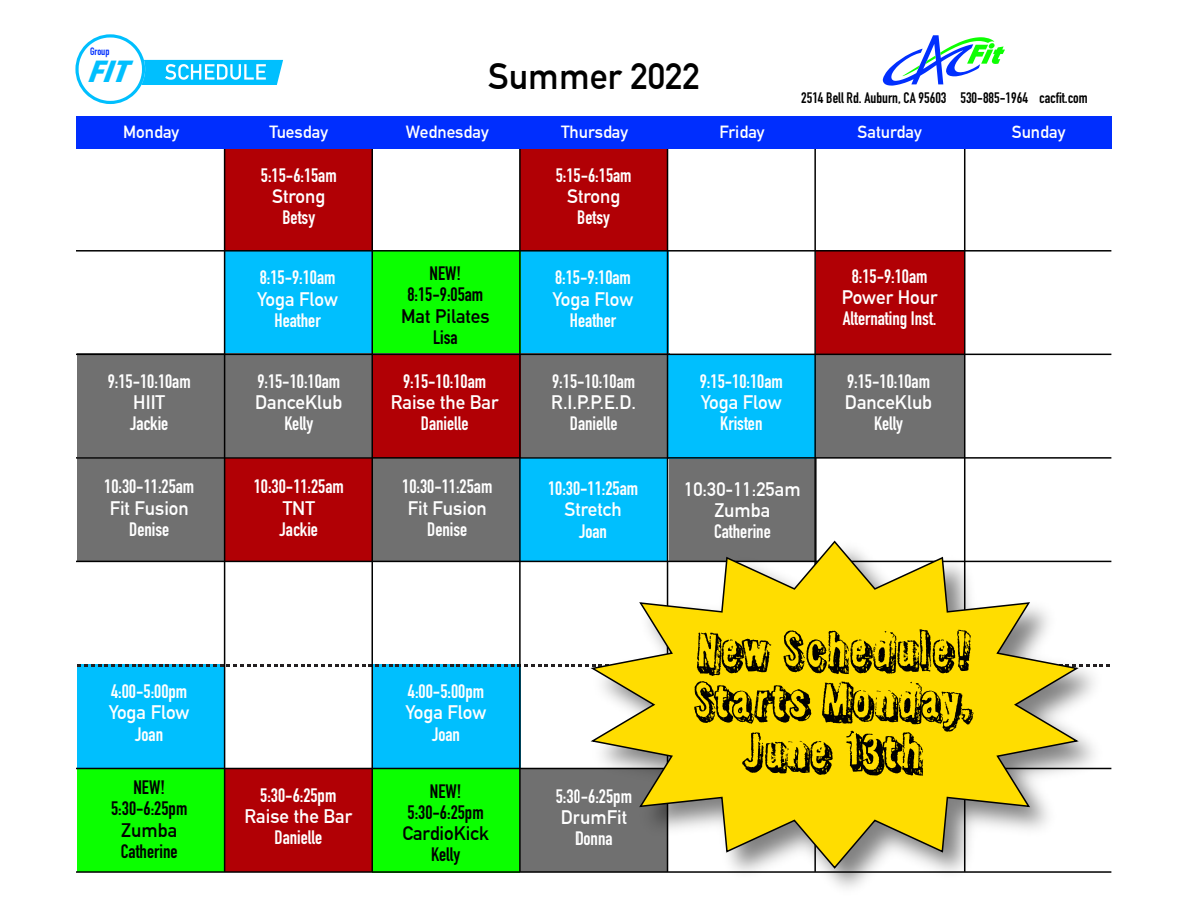
<style>
.page{position:relative;width:1188px;height:918px;background:#fff}
.page>*{position:absolute;margin:0;border:0;box-sizing:border-box;transform-origin:0 0}
.t1{font:54px/50.7px "Flyswim";color:#000;text-align:center}
.t2{font:700 36.15px "DIN Alternate";color:#000}
.t3{font:italic 32.1px "Almaq Refined";color:#00bffe}
.t4{font:700 19.2px "DIN Condensed";color:#fff}
.t5{font:700 19.2px/21.1px "DIN Alternate";color:#fff;text-align:center}
.t6{font:700 19.2px/21.1px "DIN Condensed";color:#000;text-align:center}
.t7{font:700 19.2px "DIN Alternate";color:#000}
.t8{font:700 17.25px "DIN Alternate";color:#fff}
.t9{font:700 15px "DIN Condensed";color:#000}
.t10{font:700 10.5px "DIN Condensed";color:#002efe}
</style>
<div class="page">
<svg style="left:75px;top:34px;width:208px;height:70px"></svg>
<svg style="left:883px;top:35px;width:122px;height:51px"></svg>
<div style="left:520px;top:768px;width:148px;height:104px;background:#707070"></div>
<div style="left:816px;top:354px;width:148px;height:103px;background:#707070"></div>
<div style="left:816px;top:250px;width:148px;height:104px;background:#b10005"></div>
<div style="left:225px;top:250px;width:148px;height:104px;background:#00bffe"></div>
<div style="left:373px;top:250px;width:148px;height:104px;background:#0bff00"></div>
<div style="left:521px;top:250px;width:147px;height:104px;background:#00bffe"></div>
<div style="left:372px;top:767px;width:148px;height:106px;background:#0bff00"></div>
<div style="left:669px;top:457px;width:147px;height:104px;background:#707070"></div>
<div style="left:519px;top:458px;width:148px;height:103px;background:#00bffe"></div>
<div style="left:77px;top:664px;width:148px;height:104px;background:#00bffe"></div>
<div style="left:373px;top:664px;width:148px;height:104px;background:#00bffe"></div>
<div style="left:77px;top:768px;width:148px;height:104px;background:#0bff00"></div>
<div style="left:77px;top:458px;width:442px;height:104px;background:#707070"></div>
<div style="left:77px;top:354px;width:592px;height:103px;background:#707070"></div>
<div style="left:668px;top:355px;width:148px;height:104px;background:#00bffe"></div>
<div style="left:225px;top:147px;width:148px;height:104px;background:#b10005"></div>
<div style="left:373px;top:355px;width:147px;height:103px;background:#b10005"></div>
<div style="left:225px;top:458px;width:148px;height:104px;background:#b10005"></div>
<div style="left:520px;top:147px;width:147px;height:104px;background:#b10005"></div>
<div style="left:225px;top:768px;width:147px;height:104px;background:#b10005"></div>
<hr style="left:76px;top:871px;width:1035px;height:2px;background:#000">
<hr style="left:76px;top:768px;width:1035px;height:1px;background:#000">
<svg style="left:78px;top:664px;width:501px;height:2px"></svg>
<hr style="left:76px;top:561px;width:1035px;height:1px;background:#000">
<hr style="left:76px;top:457px;width:1035px;height:2px;background:#000">
<hr style="left:76px;top:354px;width:1035px;height:1px;background:#000">
<hr style="left:76px;top:250px;width:1035px;height:2px;background:#000">
<hr style="left:964px;top:148px;width:1px;height:724px;background:#000">
<hr style="left:814px;top:148px;width:2px;height:724px;background:#000">
<hr style="left:667px;top:148px;width:1px;height:724px;background:#000">
<hr style="left:519px;top:148px;width:2px;height:724px;background:#000">
<hr style="left:371px;top:148px;width:2px;height:724px;background:#000">
<hr style="left:224px;top:148px;width:1px;height:724px;background:#000">
<div style="left:76px;top:116px;width:1035px;height:32px;background:#002efe"></div>
<img style="left:579px;top:529px;width:533px;height:359px">
<svg style="left:589px;top:540px;width:492px;height:330px"></svg>
<p class="t10" style="left:90px;top:45px;width:21px">Group</p>
<h3 class="t3" style="left:87px;top:52px;width:54px">FIT</h3>
<h2 class="t2" style="left:488px;top:49px;width:213px">Summer 2022</h2>
<p class="t9" style="left:801px;top:88px;width:288px">2514 Bell Rd. Auburn, CA 95603 530-885-1964 cacfit.com</p>
<p class="t8" style="left:123px;top:119px;width:58px">Monday</p>
<p class="t8" style="left:270px;top:119px;width:60px">Tuesday</p>
<p class="t8" style="left:406px;top:119px;width:84px">Wednesday</p>
<p class="t8" style="left:561px;top:119px;width:68px">Thursday</p>
<p class="t8" style="left:720px;top:119px;width:46px">Friday</p>
<p class="t8" style="left:858px;top:119px;width:66px">Saturday</p>
<p class="t8" style="left:1012px;top:119px;width:55px">Sunday</p>
<p class="t4" style="left:108px;top:368px;width:84px">9:15-10:10am</p>
<p class="t5" style="left:133px;top:390px;width:33px">HIIT</p>
<p class="t4" style="left:130px;top:410px;width:40px">Jackie</p>
<p class="t4" style="left:104px;top:474px;width:92px">10:30-11:25am</p>
<p class="t5" style="left:110px;top:496px;width:81px">Fit Fusion</p>
<p class="t4" style="left:129px;top:516px;width:42px">Denise</p>
<p class="t4" style="left:111px;top:679px;width:78px">4:00-5:00pm</p>
<p class="t5" style="left:109px;top:701px;width:82px">Yoga Flow</p>
<p class="t4" style="left:135px;top:721px;width:29px">Joan</p>
<p class="t6" style="left:111px;top:777px;width:78px">NEW!<br>5:30-6:25pm</p>
<p class="t7" style="left:121px;top:815px;width:58px">Zumba</p>
<p class="t6" style="left:121px;top:840px;width:58px">Catherine</p>
<p class="t4" style="left:261px;top:162px;width:77px">5:15-6:15am</p>
<p class="t5" style="left:272px;top:184px;width:55px">Strong</p>
<p class="t4" style="left:282px;top:204px;width:34px">Betsy</p>
<p class="t4" style="left:260px;top:265px;width:77px">8:15-9:10am</p>
<p class="t5" style="left:257px;top:287px;width:82px">Yoga Flow</p>
<p class="t4" style="left:275px;top:307px;width:48px">Heather</p>
<p class="t4" style="left:257px;top:368px;width:84px">9:15-10:10am</p>
<p class="t5" style="left:255px;top:390px;width:89px">DanceKlub</p>
<p class="t4" style="left:284px;top:410px;width:30px">Kelly</p>
<p class="t4" style="left:254px;top:474px;width:92px">10:30-11:25am</p>
<p class="t5" style="left:283px;top:496px;width:34px">TNT</p>
<p class="t4" style="left:280px;top:516px;width:40px">Jackie</p>
<p class="t6" style="left:407px;top:263px;width:77px">NEW!<br>8:15-9:05am</p>
<p class="t7" style="left:401px;top:301px;width:90px">Mat Pilates</p>
<p class="t6" style="left:433px;top:326px;width:26px">Lisa</p>
<p class="t4" style="left:403px;top:368px;width:84px">9:15-10:10am</p>
<p class="t5" style="left:391px;top:390px;width:109px">Raise the Bar</p>
<p class="t4" style="left:421px;top:410px;width:49px">Danielle</p>
<p class="t4" style="left:402px;top:474px;width:92px">10:30-11:25am</p>
<p class="t5" style="left:408px;top:496px;width:81px">Fit Fusion</p>
<p class="t4" style="left:427px;top:516px;width:42px">Denise</p>
<p class="t4" style="left:260px;top:782px;width:78px">5:30-6:25pm</p>
<p class="t5" style="left:244px;top:804px;width:109px">Raise the Bar</p>
<p class="t4" style="left:275px;top:824px;width:49px">Danielle</p>
<p class="t4" style="left:408px;top:679px;width:78px">4:00-5:00pm</p>
<p class="t5" style="left:406px;top:701px;width:82px">Yoga Flow</p>
<p class="t4" style="left:432px;top:721px;width:29px">Joan</p>
<p class="t6" style="left:408px;top:781px;width:78px">NEW!<br>5:30-6:25pm</p>
<p class="t7" style="left:402px;top:819px;width:88px">CardioKick</p>
<p class="t6" style="left:431px;top:844px;width:30px">Kelly</p>
<p class="t4" style="left:556px;top:162px;width:77px">5:15-6:15am</p>
<p class="t5" style="left:567px;top:184px;width:55px">Strong</p>
<p class="t4" style="left:577px;top:204px;width:34px">Betsy</p>
<p class="t4" style="left:555px;top:265px;width:77px">8:15-9:10am</p>
<p class="t5" style="left:553px;top:287px;width:82px">Yoga Flow</p>
<p class="t4" style="left:570px;top:307px;width:48px">Heather</p>
<p class="t4" style="left:552px;top:368px;width:84px">9:15-10:10am</p>
<p class="t5" style="left:551px;top:390px;width:86px">R.I.P.P.E.D.</p>
<p class="t4" style="left:570px;top:410px;width:49px">Danielle</p>
<p class="t4" style="left:548px;top:476px;width:92px">10:30-11:25am</p>
<p class="t5" style="left:565px;top:498px;width:59px">Stretch</p>
<p class="t4" style="left:579px;top:518px;width:29px">Joan</p>
<p class="t4" style="left:556px;top:783px;width:78px">5:30-6:25pm</p>
<p class="t5" style="left:561px;top:805px;width:68px">DrumFit</p>
<p class="t4" style="left:575px;top:825px;width:39px">Donna</p>
<p class="t4" style="left:700px;top:368px;width:84px">9:15-10:10am</p>
<p class="t5" style="left:701px;top:390px;width:82px">Yoga Flow</p>
<p class="t4" style="left:720px;top:410px;width:44px">Kristen</p>
<p class="t5" style="left:684px;top:477px;width:118px">10:30-11:25am<br>Zumba</p>
<p class="t4" style="left:714px;top:518px;width:58px">Catherine</p>
<p class="t4" style="left:852px;top:264px;width:77px">8:15-9:10am</p>
<p class="t5" style="left:842px;top:286px;width:97px">Power Hour</p>
<p class="t4" style="left:843px;top:306px;width:95px">Alternating Inst.</p>
<p class="t4" style="left:847px;top:368px;width:84px">9:15-10:10am</p>
<p class="t5" style="left:845px;top:390px;width:89px">DanceKlub</p>
<p class="t4" style="left:874px;top:410px;width:30px">Kelly</p>
<h1 class="t1" style="left:695px;top:625px;width:282px">New Schedule!<br>Starts Monday,<br>June 13th</h1>
</div>
